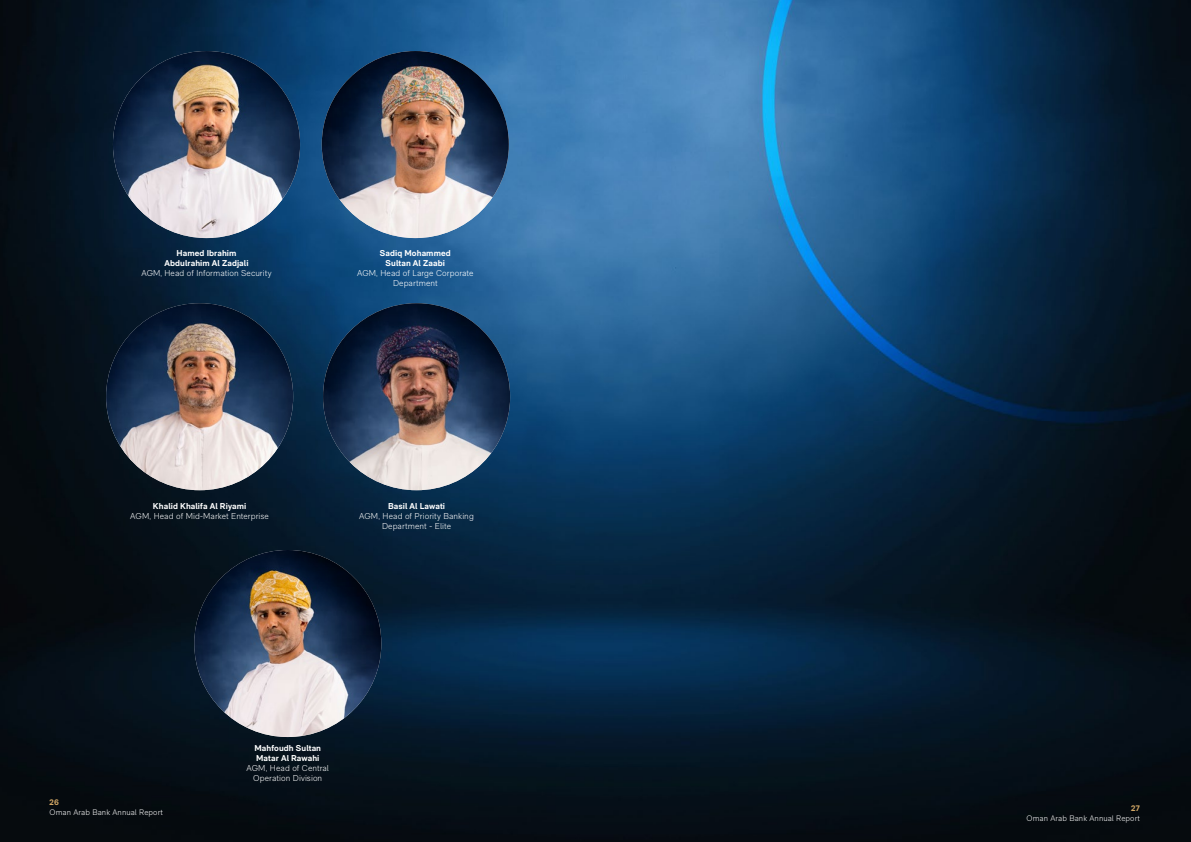
<style>
.page{position:relative;width:1191px;height:842px;background:#fff}
.page>*{position:absolute;margin:0;border:0;box-sizing:border-box;transform-origin:0 0}
.t1{font:300 8.5px/10px "RM Neue";letter-spacing:.005em;color:#fff;text-align:center}
.t2{font:700 8.5px/10px "RM Neue";letter-spacing:.01em;color:#fff;text-align:center}
.t3{font:300 8px "RM Neue";letter-spacing:.005em;color:#fff}
.t4{font:700 8px "RM Neue";letter-spacing:.025em;color:#d3a866}
</style>
<div class="page">
<img style="left:0;top:0;width:1191px;height:842px">
<img style="left:113px;top:51px;width:187px;height:187px;border-radius:94px">
<img style="left:322px;top:51px;width:187px;height:187px;border-radius:94px">
<img style="left:106px;top:303px;width:187px;height:187px;border-radius:94px">
<img style="left:323px;top:303px;width:187px;height:187px;border-radius:94px">
<img style="left:194px;top:550px;width:187px;height:187px;border-radius:94px">
<p class="t2" style="left:164px;top:248px;width:86px">Hamed Ibrahim<br>Abdulrahim Al Zadjali</p>
<p class="t1" style="left:141px;top:268px;width:132px">AGM, Head of Information Security</p>
<p class="t2" style="left:380px;top:248px;width:72px">Sadiq Mohammed<br>Sultan Al Zaabi</p>
<p class="t1" style="left:357px;top:268px;width:118px">AGM, Head of Large Corporate<br>Department</p>
<p class="t2" style="left:153px;top:501px;width:95px">Khalid Khalifa Al Riyami</p>
<p class="t1" style="left:130px;top:511px;width:140px">AGM, Head of Mid-Market Enterprise</p>
<p class="t2" style="left:388px;top:501px;width:59px">Basil Al Lawati</p>
<p class="t1" style="left:359px;top:511px;width:116px">AGM, Head of Priority Banking<br>Department - Elite</p>
<p class="t4" style="left:49px;top:797px;width:11px">26</p>
<p class="t3" style="left:49px;top:807px;width:115px">Oman Arab Bank Annual Report</p>
<p class="t4" style="left:49px;top:797px;width:11px">03</p>
<p class="t2" style="left:254px;top:743px;width:68px;text-align:left">Mahfoudh Sultan<br>Matar Al Rawahi</p>
<p class="t1" style="left:246px;top:763px;width:84px">AGM, Head of Central<br>Operation Division</p>
<p class="t4" style="left:1131px;top:803px;width:10px">27</p>
<p class="t3" style="left:1026px;top:813px;width:115px">Oman Arab Bank Annual Report</p>
<p class="t4" style="left:1130px;top:803px;width:11px">04</p>
</div>
